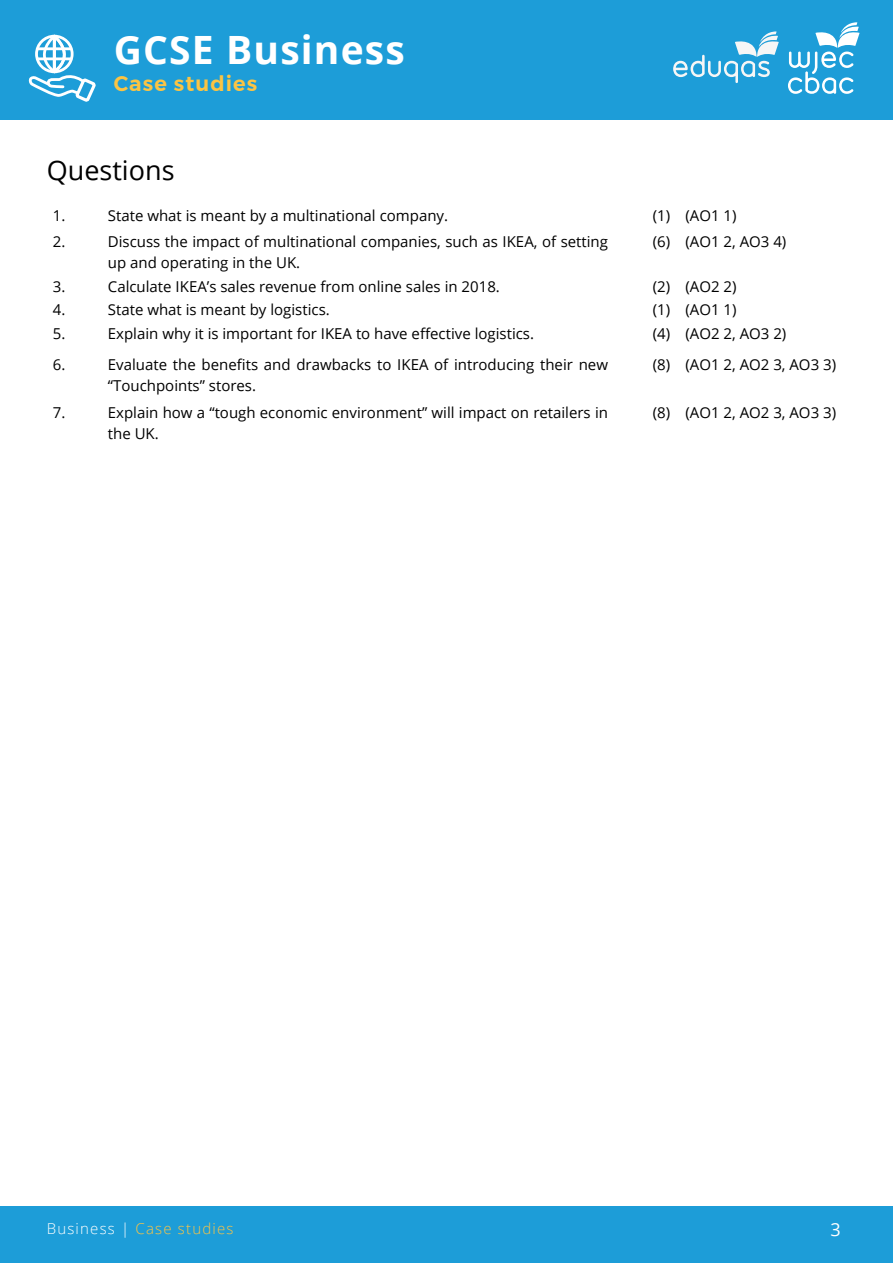
<style>
.page{position:relative;width:893px;height:1263px;background:#fff}
.page>*{position:absolute;margin:0;border:0;box-sizing:border-box;transform-origin:0 0}
.t1{font:700 39px "Open Sans";letter-spacing:.03em;color:#fff}
.t2{font:27px "Open Sans";color:#000}
.t3{font:600 21px "Montserrat";letter-spacing:.05em;color:#fcc443}
.t4{font:18px "Open Sans";color:#fff}
.t5{font:15px/21px "Open Sans";color:#000}
.t6{font:300 15px "Open Sans";letter-spacing:.08em;color:#fcc443}
.s1{color:#fff}
</style>
<div class="page">
<div style="left:0;top:0;width:893px;height:119px;background:#1d9dd8"></div>
<svg style="left:673px;top:31px;width:106px;height:52px"></svg>
<svg style="left:788px;top:22px;width:71px;height:72px"></svg>
<div style="left:0;top:1206px;width:893px;height:57px;background:#1d9dd8"></div>
<svg style="left:28px;top:34px;width:68px;height:68px"></svg>
<h1 class="t1" style="left:114px;top:23px;width:293px">GCSE Business</h1>
<h3 class="t3" style="left:114px;top:66px;width:145px">Case studies</h3>
<h2 class="t2" style="left:47px;top:152px;width:129px">Questions</h2>
<p class="t5" style="left:53px;top:204px;width:14px">1.</p>
<p class="t5" style="left:108px;top:204px;width:342px">State what is meant by a multinational company.</p>
<p class="t5" style="left:653px;top:204px;width:85px">(1) (AO1 1)</p>
<p class="t5" style="left:53px;top:231px;width:14px">2.</p>
<p class="t5" style="left:108px;top:231px;width:502px">Discuss the impact of multinational companies, such as IKEA, of setting up and operating in the UK.</p>
<p class="t5" style="left:653px;top:231px;width:135px">(6) (AO1 2, AO3 4)</p>
<p class="t5" style="left:53px;top:275px;width:14px">3.</p>
<p class="t5" style="left:108px;top:275px;width:393px">Calculate IKEA’s sales revenue from online sales in 2018.</p>
<p class="t5" style="left:653px;top:275px;width:85px">(2) (AO2 2)</p>
<p class="t5" style="left:53px;top:299px;width:14px">4.</p>
<p class="t5" style="left:108px;top:299px;width:223px">State what is meant by logistics.</p>
<p class="t5" style="left:653px;top:299px;width:85px">(1) (AO1 1)</p>
<p class="t5" style="left:53px;top:322px;width:14px">5.</p>
<p class="t5" style="left:108px;top:322px;width:428px">Explain why it is important for IKEA to have effective logistics.</p>
<p class="t5" style="left:653px;top:322px;width:135px">(4) (AO2 2, AO3 2)</p>
<p class="t5" style="left:53px;top:354px;width:14px">6.</p>
<p class="t5" style="left:108px;top:354px;width:502px">Evaluate the benefits and drawbacks to IKEA of introducing their new “Touchpoints” stores.</p>
<p class="t5" style="left:653px;top:354px;width:185px">(8) (AO1 2, AO2 3, AO3 3)</p>
<p class="t5" style="left:53px;top:402px;width:14px">7.</p>
<p class="t5" style="left:108px;top:402px;width:502px">Explain how a “tough economic environment” will impact on retailers in the UK.</p>
<p class="t5" style="left:653px;top:402px;width:185px">(8) (AO1 2, AO2 3, AO3 3)</p>
<p class="t6" style="left:47px;top:1218px;width:188px"><span class="s1">Business |</span> Case studies</p>
<p class="t4" style="left:830px;top:1217px;width:12px">3</p>
</div>
